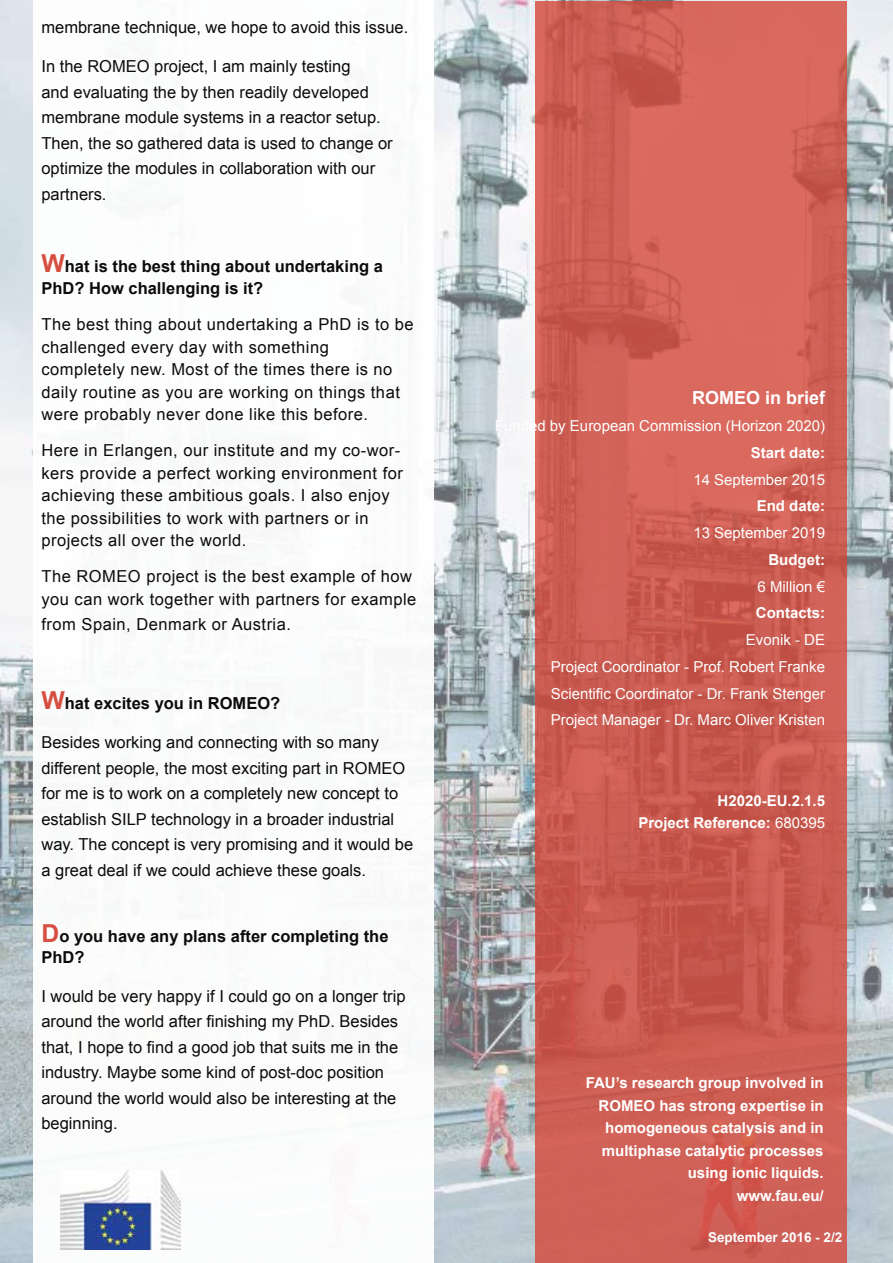
<style>
.page{position:relative;width:893px;height:1263px;background:#fff}
.page>*{position:absolute;margin:0;border:0;box-sizing:border-box;transform-origin:0 0}
.t1{font:700 18px "Arial";color:#fff}
.t2{font:16.5px/25.5px "Arial";color:#000}
.t3{font:16.5px/22.5px "Arial";letter-spacing:.03em;color:#000}
.t4{font:700 16.5px/22.5px "Arial";color:#000}
.t5{font:700 15px/22.5px "Arial";color:#fff;text-align:right}
.t6{font:15px/26.7px "Arial";color:#fff;text-align:justify}
.t7{font:700 13.5px "Arial";color:#fff}
.s1{font-size:24.75px;color:#d44739}
.s2{font-weight:400}
</style>
<div class="page">
<img style="left:0;top:0;width:893px;height:1263px">
<div style="left:33px;top:0;width:401px;height:1263px;background:#fff"></div>
<img style="left:61px;top:1171px;width:119px;height:78px">
<svg style="left:535px;top:1px;width:311px;height:1262px;background:#ce5e54"></svg>
<p class="t2" style="left:41px;top:15px;width:368px">membrane technique, we hope to avoid this issue.</p>
<p class="t2" style="left:41px;top:54px;width:353px">In the ROMEO project, I am mainly testing<br>and evaluating the by then readily developed membrane module systems in a reactor setup.<br>Then, the so gathered data is used to change or optimize the modules in collaboration with our partners.</p>
<p class="t4" style="left:41px;top:255px;width:343px"><span class="s1">W</span>hat is the best thing about undertaking a<br>PhD? How challenging is it?</p>
<p class="t3" style="left:41px;top:313px;width:374px">The best thing about undertaking a PhD is to be challenged every day with something completely new. Most of the times there is no daily routine as you are working on things that were probably never done like this before.</p>
<p class="t3" style="left:41px;top:439px;width:363px">Here in Erlangen, our institute and my co-wor&shy;kers provide a perfect working environment for achieving these ambitious goals. I also enjoy the possibilities to work with partners or in projects all over the world.</p>
<p class="t3" style="left:41px;top:565px;width:376px">The ROMEO project is the best example of how you can work together with partners for example</p>
<p class="t3" style="left:41px;top:613px;width:251px">from Spain, Denmark or Austria.</p>
<p class="t4" style="left:41px;top:692px;width:240px"><span class="s1">W</span>hat excites you in ROMEO?</p>
<p class="t2" style="left:41px;top:730px;width:373px">Besides working and connecting with so many different people, the most exciting part in ROMEO for me is to work on a completely new concept to establish SILP technology in a broader industrial way. The concept is very promising and it would be a great deal if we could achieve these goals.</p>
<p class="t4" style="left:41px;top:926px;width:349px;line-height:21px"><span class="s1">D</span>o you have any plans after completing the<br>PhD?</p>
<p class="t2" style="left:41px;top:983px;width:366px">I would be very happy if I could go on a longer trip around the world after finishing my PhD. Besides that, I hope to find a good job that suits me in the industry. Maybe some kind of post-doc position around the world would also be interesting at the beginning.</p>
<p class="t1" style="left:692px;top:386px;width:135px">ROMEO in brief</p>
<p class="t6" style="left:495px;top:413px;width:332px">Funded by European Commission (Horizon 2020)</p>
<p class="t5" style="left:751px;top:442px;width:76px">Start date:</p>
<p class="t6" style="left:693px;top:466px;width:133px">14 September 2015</p>
<p class="t5" style="left:757px;top:495px;width:70px">End date:</p>
<p class="t6" style="left:693px;top:520px;width:133px">13 September 2019</p>
<p class="t5" style="left:768px;top:549px;width:58px">Budget:</p>
<p class="t6" style="left:758px;top:573px;width:69px">6 Million €</p>
<p class="t5" style="left:756px;top:602px;width:71px">Contacts:</p>
<p class="t6" style="left:551px;top:627px;width:276px;text-indent:195px">Evonik - DE Project Coordinator - Prof. Robert Franke Scientific Coordinator - Dr. Frank Stenger Project Manager - Dr. Marc Oliver Kristen</p>
<p class="t5" style="left:638px;top:789px;width:188px">H2020-EU.2.1.5<br>Project Reference: <span class="s2">680395</span></p>
<p class="t5" style="left:586px;top:1072px;width:239px">FAU’s research group involved in<br>ROMEO has strong expertise in homogeneous catalysis and in multiphase catalytic processes using ionic liquids.<br>www.fau.eu/</p>
<p class="t7" style="left:708px;top:1228px;width:136px">September 2016 - 2/2</p>
</div>
